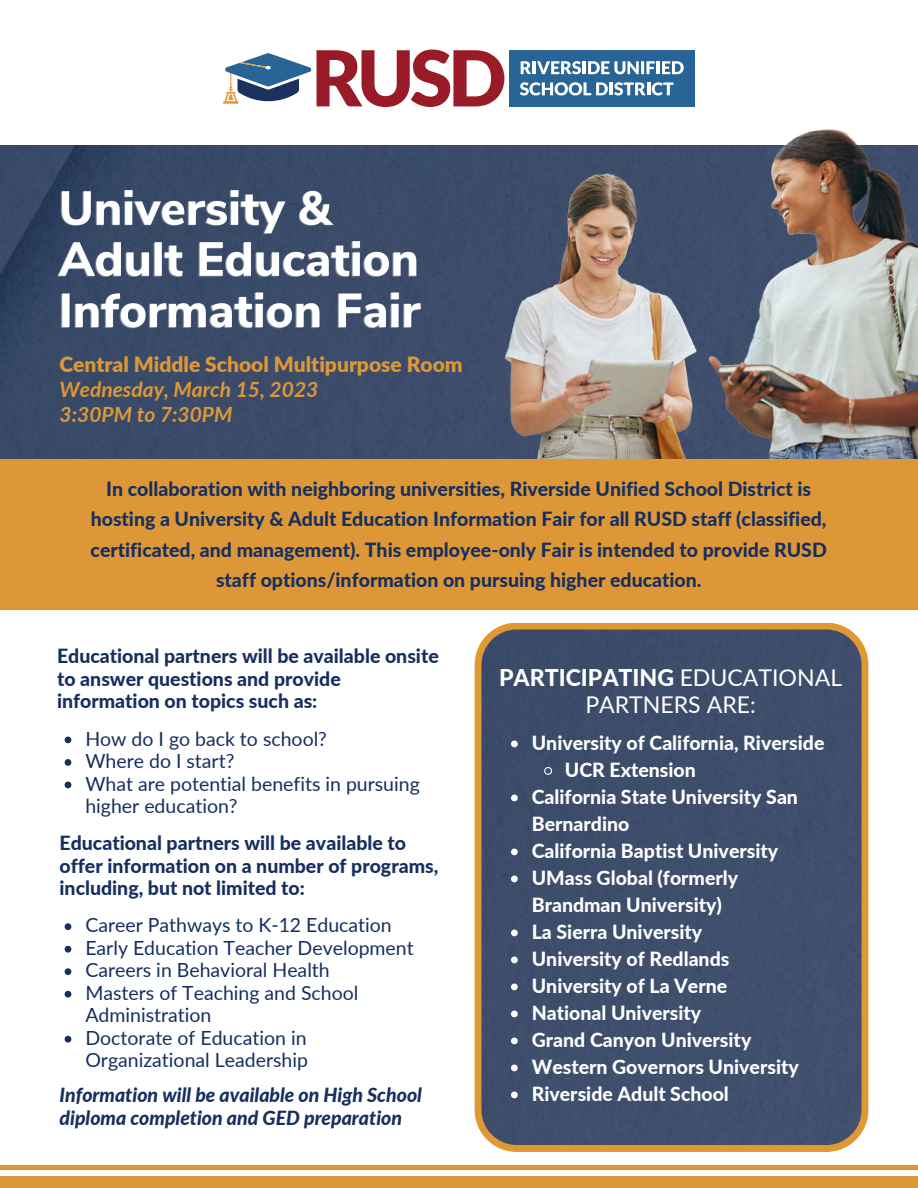
<style>
.page{position:relative;width:918px;height:1188px;background:#fff}
.page>*{position:absolute;margin:0;border:0;box-sizing:border-box;transform-origin:0 0}
.t1{font:23.1px/27px "Lato";color:#fff;text-align:center}
.t2{font:italic 700 21px/24.8px "Lato";color:#dd9737}
.t3{font:900 21px "Lato";color:#dd9737}
.t4{font:800 19.5px/22.5px "Lato";color:#162f5f}
.t5{font:800 19.5px "Lato";color:#fff}
.t6{font:19.5px/22.5px "Lato";color:#162f5f}
.t7{font:italic 800 19.5px/22.5px "Lato";color:#162f5f}
.s1{font-weight:800}
</style>
<div class="page">
<svg style="left:65px;top:923px;width:6px;height:7px"></svg>
<svg style="left:65px;top:946px;width:6px;height:7px"></svg>
<svg style="left:65px;top:968px;width:6px;height:7px"></svg>
<svg style="left:65px;top:991px;width:6px;height:7px"></svg>
<svg style="left:65px;top:1036px;width:6px;height:7px"></svg>
<svg style="left:223px;top:53px;width:88px;height:51px"></svg>
<svg style="left:317px;top:50px;width:187px;height:57px"></svg>
<div style="left:510px;top:50px;width:185px;height:56px;background:#286495"></div>
<svg style="left:521px;top:61px;width:163px;height:14px"></svg>
<svg style="left:520px;top:82px;width:88px;height:14px"></svg>
<hr style="left:609px;top:82px;width:4px;height:13px;background:#fff">
<svg style="left:614px;top:82px;width:59px;height:14px"></svg>
<div style="left:0;top:1177px;width:918px;height:11px;background:#dd9737"></div>
<img style="left:0;top:145px;width:388px;height:314px">
<img style="left:388px;top:101px;width:530px;height:358px">
<div style="left:0;top:459px;width:918px;height:150px;background:#dd9737"></div>
<img style="left:56px;top:176px;width:366px;height:170px">
<svg style="left:65px;top:737px;width:6px;height:6px"></svg>
<svg style="left:65px;top:759px;width:6px;height:7px"></svg>
<svg style="left:65px;top:782px;width:6px;height:6px"></svg>
<svg style="left:475px;top:623px;width:394px;height:529px;background:#485369"></svg>
<svg style="left:511px;top:741px;width:7px;height:6px"></svg>
<svg style="left:543px;top:766px;width:10px;height:10px"></svg>
<svg style="left:511px;top:795px;width:7px;height:6px"></svg>
<svg style="left:511px;top:849px;width:7px;height:6px"></svg>
<svg style="left:511px;top:876px;width:7px;height:6px"></svg>
<svg style="left:511px;top:930px;width:7px;height:6px"></svg>
<svg style="left:511px;top:957px;width:7px;height:6px"></svg>
<svg style="left:511px;top:984px;width:7px;height:6px"></svg>
<svg style="left:511px;top:1011px;width:7px;height:6px"></svg>
<svg style="left:511px;top:1038px;width:7px;height:6px"></svg>
<svg style="left:511px;top:1065px;width:7px;height:6px"></svg>
<svg style="left:511px;top:1092px;width:7px;height:6px"></svg>
<div style="left:0;top:1165px;width:918px;height:5px;background:#dd9737"></div>
<p class="t3" style="left:60px;top:352px;width:405px">Central Middle School Multipurpose Room</p>
<p class="t2" style="left:60px;top:377px;width:260px">Wednesday, March 15, 2023<br>3:30PM to 7:30PM</p>
<p class="t4" style="left:91px;top:473px;width:738px;line-height:30.3px;text-align:center">In collaboration with neighboring universities, Riverside Unified School District is hosting a University &amp; Adult Education Information Fair for all RUSD staff (classified, certificated, and management). This employee-only Fair is intended to provide RUSD staff options/information on pursuing higher education.</p>
<p class="t4" style="left:57px;top:645px;width:383px">Educational partners will be available onsite to answer questions and provide information on topics such as:</p>
<p class="t6" style="left:85px;top:727px;width:336px">How do I go back to school?<br>Where do I start?<br>What are potential benefits in pursuing higher education?</p>
<p class="t4" style="left:60px;top:831px;width:380px">Educational partners will be available to offer information on a number of programs, including, but not limited to:</p>
<p class="t6" style="left:85px;top:914px;width:330px">Career Pathways to K-12 Education<br>Early Education Teacher Development<br>Careers in Behavioral Health<br>Masters of Teaching and School<br>Administration<br>Doctorate of Education in<br>Organizational Leadership</p>
<p class="t7" style="left:60px;top:1083px;width:364px">Information will be available on High School diploma completion and GED preparation</p>
<p class="t1" style="left:499px;top:663px;width:345px"><span class="s1">PARTICIPATING</span> EDUCATIONAL<br>PARTNERS ARE:</p>
<p class="t5" style="left:532px;top:730px;width:294px">University of California, Riverside</p>
<p class="t5" style="left:565px;top:757px;width:132px">UCR Extension</p>
<p class="t5" style="left:532px;top:784px;width:268px">California State University San</p>
<p class="t5" style="left:532px;top:811px;width:99px">Bernardino</p>
<p class="t5" style="left:532px;top:838px;width:248px">California Baptist University</p>
<p class="t5" style="left:532px;top:865px;width:208px">UMass Global (formerly</p>
<p class="t5" style="left:532px;top:892px;width:192px">Brandman University)</p>
<p class="t5" style="left:532px;top:919px;width:172px">La Sierra University</p>
<p class="t5" style="left:532px;top:946px;width:199px">University of Redlands</p>
<p class="t5" style="left:532px;top:973px;width:197px">University of La Verne</p>
<p class="t5" style="left:532px;top:1000px;width:171px">National University</p>
<p class="t5" style="left:532px;top:1027px;width:221px">Grand Canyon University</p>
<p class="t5" style="left:532px;top:1054px;width:269px">Western Governors University</p>
<p class="t5" style="left:532px;top:1081px;width:199px">Riverside Adult School</p>
</div>
